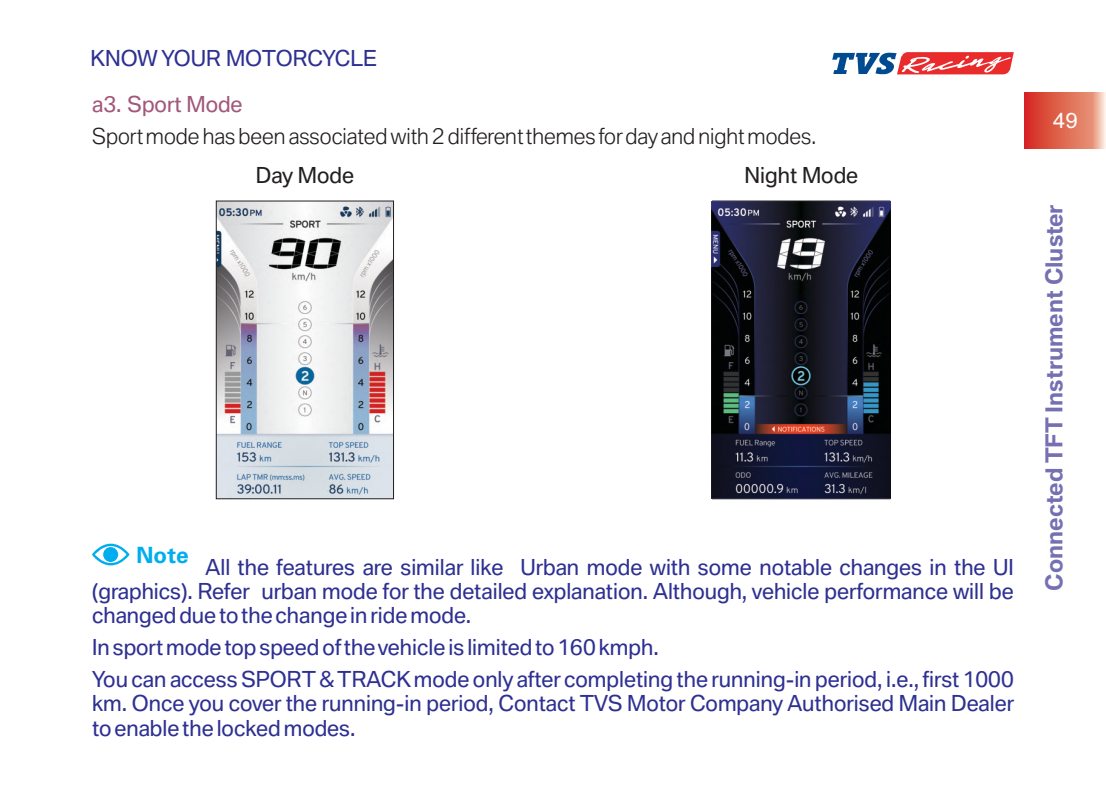
<style>
.page{position:relative;width:1106px;height:794px;background:#fff}
.page>*{position:absolute;margin:0;border:0;box-sizing:border-box;transform-origin:0 0}
.t1{font:300 22.5px "BMW Type V2";color:#7670b3}
.t2{font:700 22.5px "Univers";color:#00aeef}
.t3{font:21.25px/24.5px "BMW Type V2";color:#2e3092}
.t4{font:300 21.25px "BMW Type V2";color:#231f20}
.t5{font:21.25px "BMW Type V2";color:#231f20}
.t6{font:21.25px "BMW Type V2";color:#a1587b}
.t7{font:21.25px "Arial";color:#fff;scale:1.05 1}
</style>
<div class="page">
<img style="left:218px;top:202px;width:174px;height:295px">
<div style="left:216px;top:200px;width:178px;height:299px;border:1px solid #231f20"></div>
<img style="left:712px;top:201px;width:178px;height:298px">
<svg style="left:832px;top:52px;width:181px;height:22px"></svg>
<svg style="left:92px;top:543px;width:37px;height:22px"></svg>
<hr style="left:1105px;top:92px;width:1px;height:57px;background:#fff8f5">
<hr style="left:1104px;top:92px;width:1px;height:57px;background:#fff1ea">
<hr style="left:1103px;top:92px;width:1px;height:57px;background:#fce9df">
<hr style="left:1102px;top:92px;width:1px;height:57px;background:#f7ddd2">
<hr style="left:1101px;top:92px;width:1px;height:57px;background:#f7d7c9">
<hr style="left:1100px;top:92px;width:1px;height:57px;background:#f7d0c0">
<hr style="left:1099px;top:92px;width:1px;height:57px;background:#f5c8b7">
<hr style="left:1098px;top:92px;width:1px;height:57px;background:#f2c1ae">
<hr style="left:1097px;top:92px;width:1px;height:57px;background:#f0b9a5">
<hr style="left:1096px;top:92px;width:1px;height:57px;background:#eeb19b">
<hr style="left:1095px;top:92px;width:1px;height:57px;background:#eda890">
<hr style="left:1094px;top:92px;width:1px;height:57px;background:#eca188">
<hr style="left:1093px;top:92px;width:1px;height:57px;background:#ea9a82">
<hr style="left:1092px;top:92px;width:1px;height:57px;background:#e8947b">
<hr style="left:1091px;top:92px;width:1px;height:57px;background:#e69077">
<hr style="left:1090px;top:92px;width:1px;height:57px;background:#e68f76">
<hr style="left:1089px;top:92px;width:1px;height:57px;background:#e68d74">
<hr style="left:1088px;top:92px;width:1px;height:57px;background:#e58d73">
<hr style="left:1087px;top:92px;width:1px;height:57px;background:#e58b71">
<hr style="left:1086px;top:92px;width:1px;height:57px;background:#e5896f">
<hr style="left:1085px;top:92px;width:1px;height:57px;background:#e5896e">
<hr style="left:1084px;top:92px;width:1px;height:57px;background:#e4876d">
<hr style="left:1083px;top:92px;width:1px;height:57px;background:#e4866c">
<hr style="left:1082px;top:92px;width:1px;height:57px;background:#e4856b">
<hr style="left:1081px;top:92px;width:1px;height:57px;background:#e48368">
<hr style="left:1080px;top:92px;width:1px;height:57px;background:#e48268">
<hr style="left:1079px;top:92px;width:1px;height:57px;background:#e48065">
<hr style="left:1078px;top:92px;width:1px;height:57px;background:#e37f65">
<hr style="left:1077px;top:92px;width:1px;height:57px;background:#e37d62">
<hr style="left:1076px;top:92px;width:1px;height:57px;background:#e37c62">
<hr style="left:1075px;top:92px;width:1px;height:57px;background:#e37b61">
<hr style="left:1074px;top:92px;width:1px;height:57px;background:#e2795e">
<hr style="left:1073px;top:92px;width:1px;height:57px;background:#e1785e">
<hr style="left:1072px;top:92px;width:1px;height:57px;background:#e1765c">
<hr style="left:1071px;top:92px;width:1px;height:57px;background:#e1765c">
<hr style="left:1070px;top:92px;width:1px;height:57px;background:#e1745a">
<hr style="left:1069px;top:92px;width:1px;height:57px;background:#e17258">
<hr style="left:1068px;top:92px;width:1px;height:57px;background:#e07258">
<hr style="left:1067px;top:92px;width:1px;height:57px;background:#e06f55">
<hr style="left:1066px;top:92px;width:1px;height:57px;background:#e06e54">
<hr style="left:1065px;top:92px;width:1px;height:57px;background:#e06e54">
<hr style="left:1064px;top:92px;width:1px;height:57px;background:#de6b51">
<hr style="left:1063px;top:92px;width:1px;height:57px;background:#de6a50">
<hr style="left:1062px;top:92px;width:1px;height:57px;background:#de684e">
<hr style="left:1061px;top:92px;width:1px;height:57px;background:#de674d">
<hr style="left:1060px;top:92px;width:1px;height:57px;background:#de654b">
<hr style="left:1059px;top:92px;width:1px;height:57px;background:#de634a">
<hr style="left:1058px;top:92px;width:1px;height:57px;background:#dd6249">
<hr style="left:1057px;top:92px;width:1px;height:57px;background:#dd6047">
<hr style="left:1056px;top:92px;width:1px;height:57px;background:#dd6047">
<hr style="left:1055px;top:92px;width:1px;height:57px;background:#dd5e46">
<hr style="left:1054px;top:92px;width:1px;height:57px;background:#dd5c44">
<hr style="left:1053px;top:92px;width:1px;height:57px;background:#db5b43">
<hr style="left:1052px;top:92px;width:1px;height:57px;background:#db5841">
<hr style="left:1051px;top:92px;width:1px;height:57px;background:#db5741">
<hr style="left:1050px;top:92px;width:1px;height:57px;background:#db553f">
<hr style="left:1049px;top:92px;width:1px;height:57px;background:#db543e">
<hr style="left:1048px;top:92px;width:1px;height:57px;background:#db533d">
<hr style="left:1047px;top:92px;width:1px;height:57px;background:#da503b">
<hr style="left:1046px;top:92px;width:1px;height:57px;background:#da4e3a">
<hr style="left:1045px;top:92px;width:1px;height:57px;background:#da4d39">
<hr style="left:1044px;top:92px;width:1px;height:57px;background:#da4c38">
<hr style="left:1043px;top:92px;width:1px;height:57px;background:#da4a37">
<hr style="left:1042px;top:92px;width:1px;height:57px;background:#d94735">
<hr style="left:1041px;top:92px;width:1px;height:57px;background:#d94635">
<hr style="left:1040px;top:92px;width:1px;height:57px;background:#d94434">
<hr style="left:1039px;top:92px;width:1px;height:57px;background:#d94233">
<hr style="left:1038px;top:92px;width:1px;height:57px;background:#d83f31">
<hr style="left:1037px;top:92px;width:1px;height:57px;background:#d83e31">
<hr style="left:1036px;top:92px;width:1px;height:57px;background:#d83d30">
<hr style="left:1035px;top:92px;width:1px;height:57px;background:#d83a2f">
<hr style="left:1034px;top:92px;width:1px;height:57px;background:#d8392e">
<hr style="left:1033px;top:92px;width:1px;height:57px;background:#d8352d">
<hr style="left:1032px;top:92px;width:1px;height:57px;background:#d7332c">
<hr style="left:1031px;top:92px;width:1px;height:57px;background:#d7322b">
<hr style="left:1030px;top:92px;width:1px;height:57px;background:#d72e2a">
<hr style="left:1029px;top:92px;width:1px;height:57px;background:#d72c2a">
<hr style="left:1028px;top:92px;width:1px;height:57px;background:#d72b29">
<hr style="left:1027px;top:92px;width:1px;height:57px;background:#d52728">
<hr style="left:1026px;top:92px;width:1px;height:57px;background:#d52628">
<hr style="left:1025px;top:92px;width:1px;height:57px;background:#d52127">
<hr style="left:1024px;top:92px;width:1px;height:57px;background:#d52027">
<p class="t3" style="left:91px;top:48px;width:288px">KNOW YOUR MOTORCYCLE</p>
<p class="t6" style="left:92px;top:96px;width:152px">a3. Sport Mode</p>
<p class="t4" style="left:92px;top:128px;width:725px">Sportmode has been associated with 2 differentthemes forday and nightmodes.</p>
<p class="t5" style="left:256px;top:167px;width:100px">Day Mode</p>
<p class="t5" style="left:744px;top:167px;width:115px">Night Mode</p>
<p class="t2" style="left:136px;top:547px;width:54px">Note</p>
<p class="t3" style="left:92px;top:556px;width:923px;text-align:justify;text-indent:113px">All the features are similar like Urban mode with some notable changes in the UI (graphics). Refer urban mode for the detailed explanation. Although, vehicle performance will be changed due to the change in ride mode.</p>
<p class="t3" style="left:92px;top:633px;width:923px;line-height:31.8px">In sportmode top speed ofthe vehicle is limited to 160 kmph.<br>You can access SPORT&amp; TRACKmode only after completing the running-in period, i.e., first 1000</p>
<p class="t3" style="left:92px;top:693px;width:923px">km. Once you cover the running-in period, Contact TVS Motor Company Authorised Main Dealer to enable the locked modes.</p>
<p class="t7" style="left:1053px;top:113px;width:25px">49</p>
<p class="t1" style="left:1045px;top:590px;width:387px;rotate:-90deg">Connected TFT Instrument Cluster</p>
</div>
